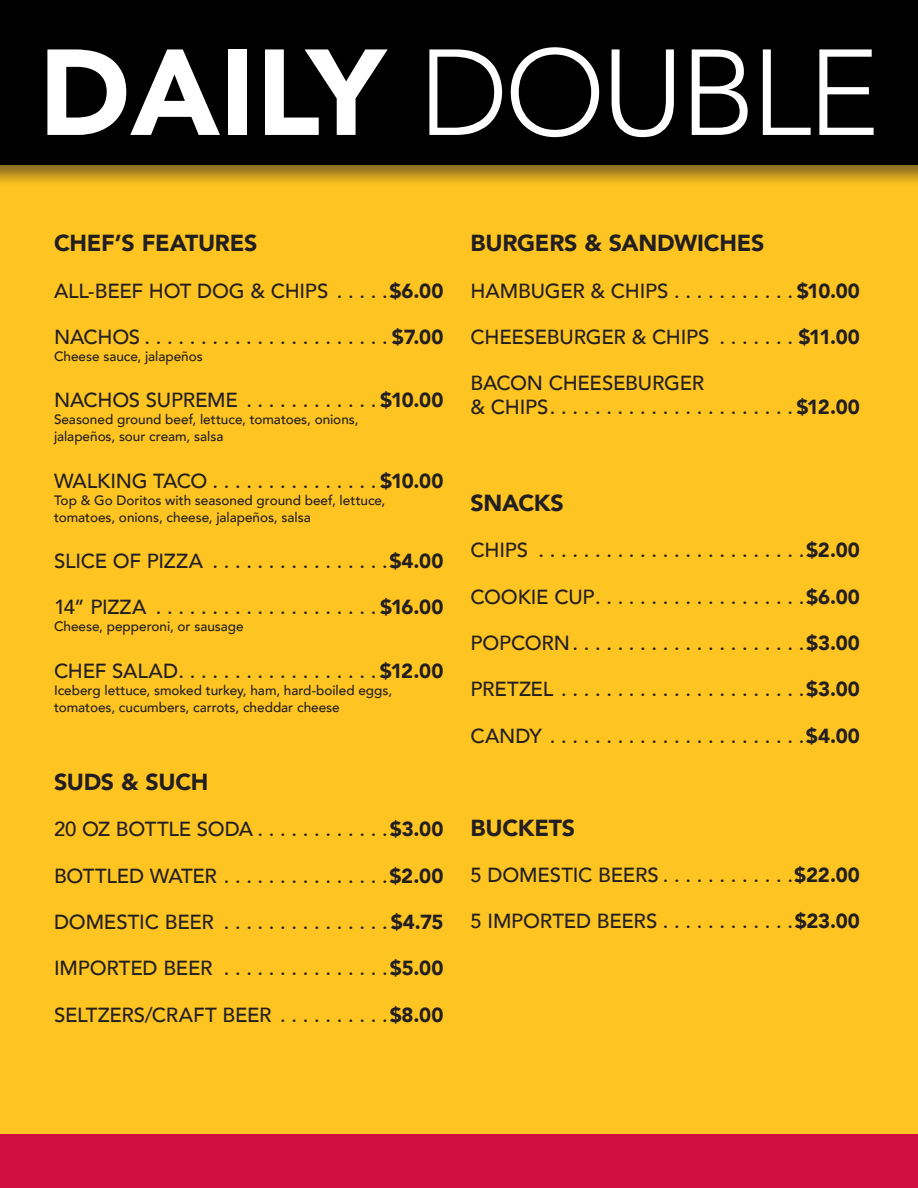
<style>
.page{position:relative;width:918px;height:1188px;background:#fff}
.page>*{position:absolute;margin:0;border:0;box-sizing:border-box;transform-origin:0 0}
.t1{font:300 120.75px "Avenir";letter-spacing:-.03em;color:#fff}
.t2{font:900 23.25px "Avenir";letter-spacing:-.01em;color:#231f20}
.t3{font:500 20.4px/23.2px "Avenir";letter-spacing:-.01em;color:#231f20}
.t4{font:500 13.5px/17px "Avenir";color:#231f20}
.s1{font-weight:900}
</style>
<div class="page">
<div style="left:0;top:92px;width:918px;height:1096px;background:#fec422"></div>
<div style="left:0;top:0;width:918px;height:187px;background:#231f20;opacity:.55"></div>
<div style="left:0;top:0;width:918px;height:165px;background:#000"></div>
<div style="left:0;top:1134px;width:918px;height:54px;background:#d10e40"></div>
<p class="t1" style="left:39px;top:22px;width:842px"><span class="s1">DAILY</span> DOUBLE</p>
<p class="t2" style="left:54px;top:223px;width:205px">CHEF’S FEATURES</p>
<p class="t3" style="left:54px;top:278px;width:391px">ALL-BEEF HOT DOG &amp; CHIPS . . . . <span class="s1">$6.00</span></p>
<p class="t3" style="left:54px;top:324px;width:391px">NACHOS . . . . . . . . . . . . . . . . . . . . . <span class="s1">$7.00</span></p>
<p class="t4" style="left:54px;top:347px;width:150px">Cheese sauce, jalapeños</p>
<p class="t3" style="left:54px;top:388px;width:391px">NACHOS SUPREME . . . . . . . . . . . <span class="s1">$10.00</span></p>
<p class="t4" style="left:54px;top:410px;width:306px">Seasoned ground beef, lettuce, tomatoes, onions, jalapeños, sour cream, salsa</p>
<p class="t3" style="left:54px;top:468px;width:391px">WALKING TACO . . . . . . . . . . . . . . <span class="s1">$10.00</span></p>
<p class="t4" style="left:54px;top:491px;width:333px">Top &amp; Go Doritos with seasoned ground beef, lettuce, tomatoes, onions, cheese, jalapeños, salsa</p>
<p class="t3" style="left:54px;top:548px;width:391px">SLICE OF PIZZA . . . . . . . . . . . . . . . <span class="s1">$4.00</span></p>
<p class="t3" style="left:54px;top:595px;width:391px">14” PIZZA . . . . . . . . . . . . . . . . . . . <span class="s1">$16.00</span></p>
<p class="t4" style="left:54px;top:618px;width:191px">Cheese, pepperoni, or sausage</p>
<p class="t3" style="left:54px;top:658px;width:391px">CHEF SALAD . . . . . . . . . . . . . . . . . <span class="s1">$12.00</span></p>
<p class="t4" style="left:54px;top:681px;width:340px">Iceberg lettuce, smoked turkey, ham, hard-boiled eggs, tomatoes, cucumbers, carrots, cheddar cheese</p>
<p class="t2" style="left:54px;top:762px;width:156px">SUDS &amp; SUCH</p>
<p class="t3" style="left:54px;top:816px;width:391px">20 OZ BOTTLE SODA . . . . . . . . . . . <span class="s1">$3.00</span></p>
<p class="t3" style="left:54px;top:863px;width:391px">BOTTLED WATER . . . . . . . . . . . . . . <span class="s1">$2.00</span></p>
<p class="t3" style="left:54px;top:909px;width:391px">DOMESTIC BEER . . . . . . . . . . . . . . <span class="s1">$4.75</span></p>
<p class="t3" style="left:54px;top:956px;width:391px">IMPORTED BEER . . . . . . . . . . . . . . <span class="s1">$5.00</span></p>
<p class="t3" style="left:54px;top:1002px;width:391px">SELTZERS/CRAFT BEER . . . . . . . . . <span class="s1">$8.00</span></p>
<p class="t2" style="left:471px;top:223px;width:295px">BURGERS &amp; SANDWICHES</p>
<p class="t3" style="left:471px;top:278px;width:391px">HAMBUGER &amp; CHIPS . . . . . . . . . . <span class="s1">$10.00</span></p>
<p class="t3" style="left:471px;top:324px;width:391px">CHEESEBURGER &amp; CHIPS . . . . . . <span class="s1">$11.00</span></p>
<p class="t3" style="left:471px;top:371px;width:391px">BACON CHEESEBURGER<br>&amp; CHIPS . . . . . . . . . . . . . . . . . . . . . <span class="s1">$12.00</span></p>
<p class="t2" style="left:471px;top:483px;width:95px">SNACKS</p>
<p class="t3" style="left:471px;top:537px;width:391px">CHIPS . . . . . . . . . . . . . . . . . . . . . . . <span class="s1">$2.00</span></p>
<p class="t3" style="left:471px;top:584px;width:391px">COOKIE CUP . . . . . . . . . . . . . . . . . . <span class="s1">$6.00</span></p>
<p class="t3" style="left:471px;top:630px;width:391px">POPCORN . . . . . . . . . . . . . . . . . . . . <span class="s1">$3.00</span></p>
<p class="t3" style="left:471px;top:677px;width:391px">PRETZEL . . . . . . . . . . . . . . . . . . . . . <span class="s1">$3.00</span></p>
<p class="t3" style="left:471px;top:723px;width:391px">CANDY . . . . . . . . . . . . . . . . . . . . . . <span class="s1">$4.00</span></p>
<p class="t2" style="left:471px;top:808px;width:106px">BUCKETS</p>
<p class="t3" style="left:471px;top:862px;width:391px">5 DOMESTIC BEERS . . . . . . . . . . . <span class="s1">$22.00</span></p>
<p class="t3" style="left:471px;top:909px;width:391px">5 IMPORTED BEERS . . . . . . . . . . . <span class="s1">$23.00</span></p>
</div>
